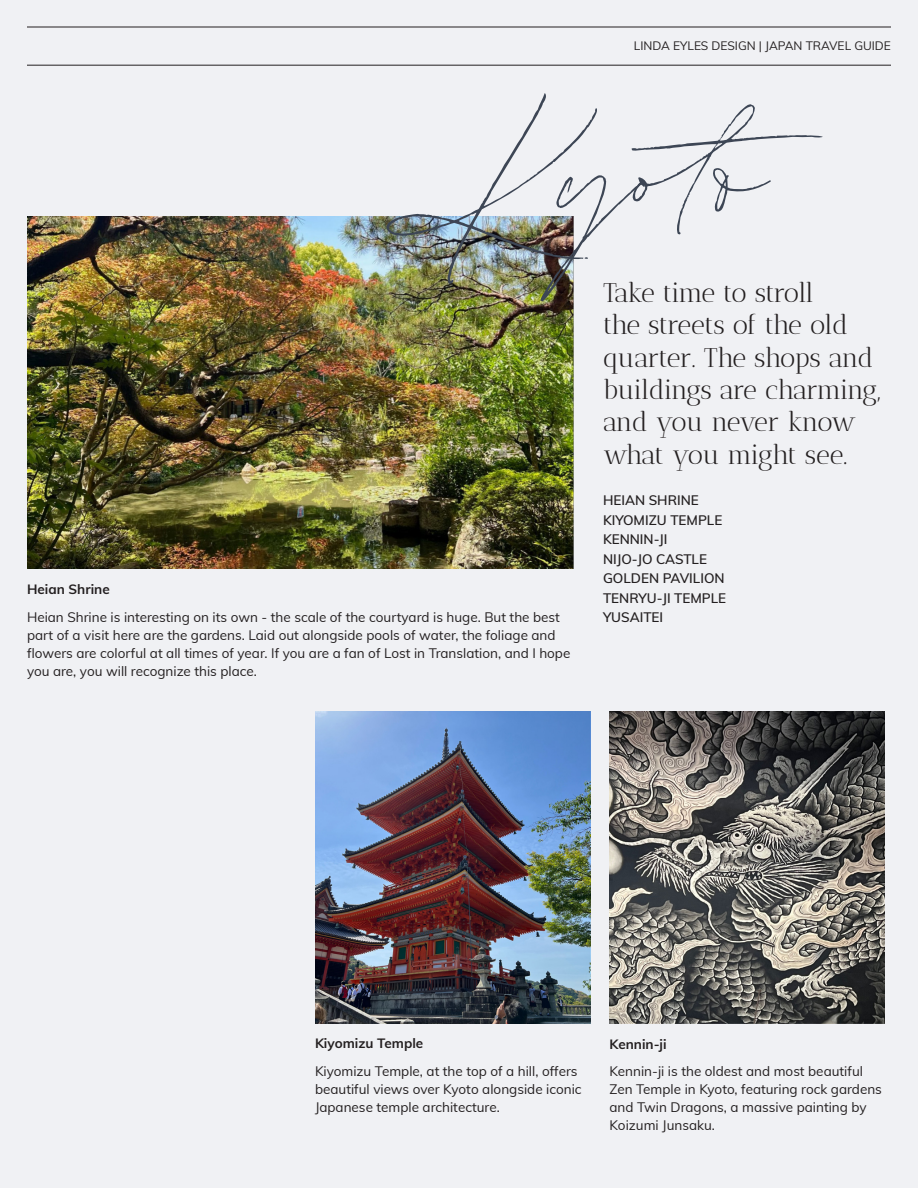
<style>
.page{position:relative;width:918px;height:1188px;background:#f0f1f4}
.page>*{position:absolute;margin:0;border:0;box-sizing:border-box;transform-origin:0 0}
.t1{font:243px "Sebastian Bobby";color:#3d4655}
.t2{font:27px/32.4px "Antic Didone";letter-spacing:-.04em;color:#231f20}
.Body_Copy{font:13.5px/18px "Muli";color:#231f20}
.Body_Header{font:600 13.5px/19.5px "Muli";color:#231f20}
.Body_Header-2{font:700 13.5px "Muli";color:#231f20}
.t3{font:12px "Muli";color:#231f20}
</style>
<div class="page">
<img style="left:27px;top:216px;width:546px;height:352px">
<img style="left:609px;top:711px;width:276px;height:312px">
<img style="left:315px;top:711px;width:275px;height:312px">
<hr style="left:27px;top:27px;width:864px;height:1px;background:#231f20">
<hr style="left:27px;top:65px;width:864px;height:1px;background:#231f20">
<p class="t3" style="left:634px;top:37px;width:259px">LINDA EYLES DESIGN | JAPAN TRAVEL GUIDE</p>
<p class="t1" style="left:438px;top:30px;width:396px">Kyoto</p>
<p class="t2" style="left:603px;top:276px;width:279px">Take time to stroll<br>the streets of the old quarter. The shops and buildings are charming, and you never know what you might see.</p>
<p class="Body_Header-2" style="left:27px;top:579px;width:84px">Heian Shrine</p>
<p class="Body_Copy" style="left:27px;top:608px;width:545px">Heian Shrine is interesting on its own - the scale of the courtyard is huge. But the best part of a visit here are the gardens. Laid out alongside pools of water, the foliage and flowers are colorful at all times of year. If you are a fan of Lost in Translation, and I hope you are, you will recognize this place.</p>
<p class="Body_Header" style="left:603px;top:490px;width:97px">HEIAN SHRINE</p>
<p class="Body_Header" style="left:603px;top:509px;width:121px">KIYOMIZU TEMPLE<br>KENNIN-JI</p>
<p class="Body_Header" style="left:603px;top:548px;width:106px">NIJO-JO CASTLE</p>
<p class="Body_Header" style="left:603px;top:568px;width:123px">GOLDEN PAVILION</p>
<p class="Body_Header" style="left:603px;top:587px;width:125px">TENRYU-JI TEMPLE</p>
<p class="Body_Header" style="left:603px;top:607px;width:62px">YUSAITEI</p>
<p class="Body_Header-2" style="left:315px;top:1033px;width:110px">Kiyomizu Temple</p>
<p class="Body_Copy" style="left:315px;top:1062px;width:268px">Kiyomizu Temple, at the top of a hill, offers beautiful views over Kyoto alongside iconic<br>Japanese temple architecture.</p>
<p class="Body_Header-2" style="left:609px;top:1034px;width:59px">Kennin-ji</p>
<p class="Body_Copy" style="left:609px;top:1062px;width:274px">Kennin-ji is the oldest and most beautiful Zen Temple in Kyoto, featuring rock gardens and Twin Dragons, a massive painting by Koizumi Junsaku.</p>
</div>
